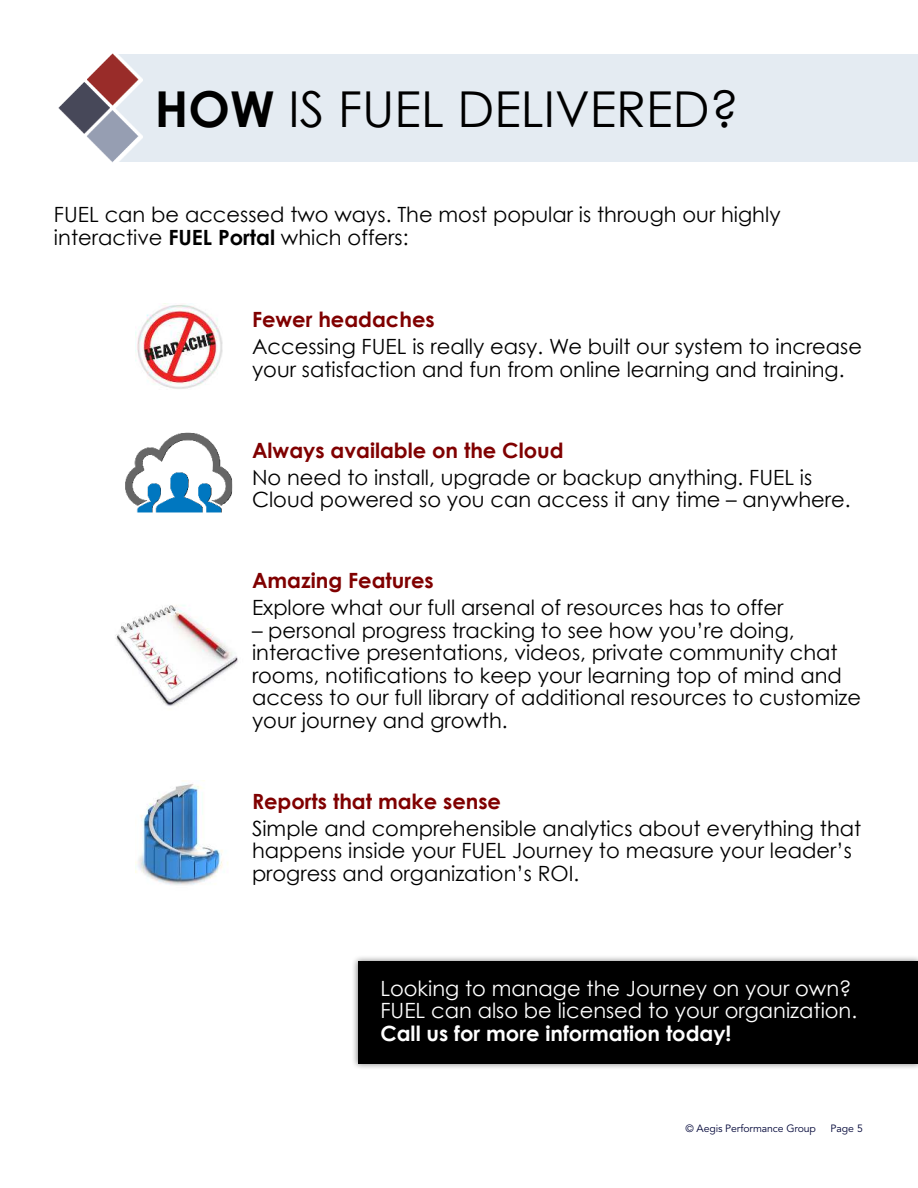
<style>
.page{position:relative;width:918px;height:1188px;background:#fff}
.page>*{position:absolute;margin:0;border:0;box-sizing:border-box;transform-origin:0 0}
.t1{font:49.5px "Century Gothic";color:#000}
.t2{font:21px/22.5px "Century Gothic";color:#000}
.t3{font:21px/22.5px "Century Gothic";color:#fff}
.t4{font:700 21px "Century Gothic";color:#800000}
.t5{font:700 21px "Century Gothic";color:#fff}
.t6{font:10.5px "Avenir LT Std";letter-spacing:-.01em;color:#000538}
.s1{font-weight:700}
</style>
<div class="page">
<div style="left:111px;top:54px;width:807px;height:108px;background:#e4ebf2"></div>
<img style="left:58px;top:53px;width:84px;height:110px">
<img style="left:136px;top:303px;width:86px;height:86px">
<img style="left:115px;top:605px;width:123px;height:101px">
<img style="left:135px;top:780px;width:93px;height:105px">
<div style="left:351px;top:955px;width:567px;height:115px;background:#000;opacity:.5"></div>
<div style="left:358px;top:961px;width:560px;height:103px;background:#000"></div>
<img style="left:125px;top:432px;width:108px;height:81px">
<h1 class="t1" style="left:155px;top:89px;width:586px"><span class="s1">HOW</span> IS FUEL DELIVERED?</h1>
<p class="t2" style="left:54px;top:205px;width:728px">FUEL can be accessed two ways. The most popular is through our highly interactive <span class="s1">FUEL Portal</span> which offers:</p>
<p class="t4" style="left:252px;top:311px;width:184px">Fewer headaches</p>
<p class="t2" style="left:252px;top:337px;width:612px">Accessing FUEL is really easy. We built our system to increase your satisfaction and fun from online learning and training.</p>
<p class="t4" style="left:252px;top:442px;width:313px">Always available on the Cloud</p>
<p class="t2" style="left:252px;top:468px;width:600px">No need to install, upgrade or backup anything. FUEL is<br>Cloud powered so you can access it any time – anywhere.</p>
<p class="t4" style="left:252px;top:572px;width:183px">Amazing Features</p>
<p class="t2" style="left:252px;top:598px;width:533px">Explore what our full arsenal of resources has to offer</p>
<p class="t2" style="left:252px;top:621px;width:611px">– personal progress tracking to see how you’re doing, interactive presentations, videos, private community chat rooms, notifications to keep your learning top of mind and access to our full library of additional resources to customize your journey and growth.</p>
<p class="t4" style="left:252px;top:793px;width:251px">Reports that make sense</p>
<p class="t2" style="left:252px;top:819px;width:611px">Simple and comprehensible analytics about everything that happens inside your FUEL Journey to measure your leader’s progress and organization’s ROI.</p>
<p class="t3" style="left:380px;top:979px;width:478px">Looking to manage the Journey on your own?<br>FUEL can also be licensed to your organization.</p>
<p class="t5" style="left:380px;top:1025px;width:353px">Call us for more information today!</p>
<p class="t6" style="left:685px;top:1124px;width:132px">© Aegis Performance Group</p>
<p class="t6" style="left:830px;top:1124px;width:34px">Page 5</p>
</div>
